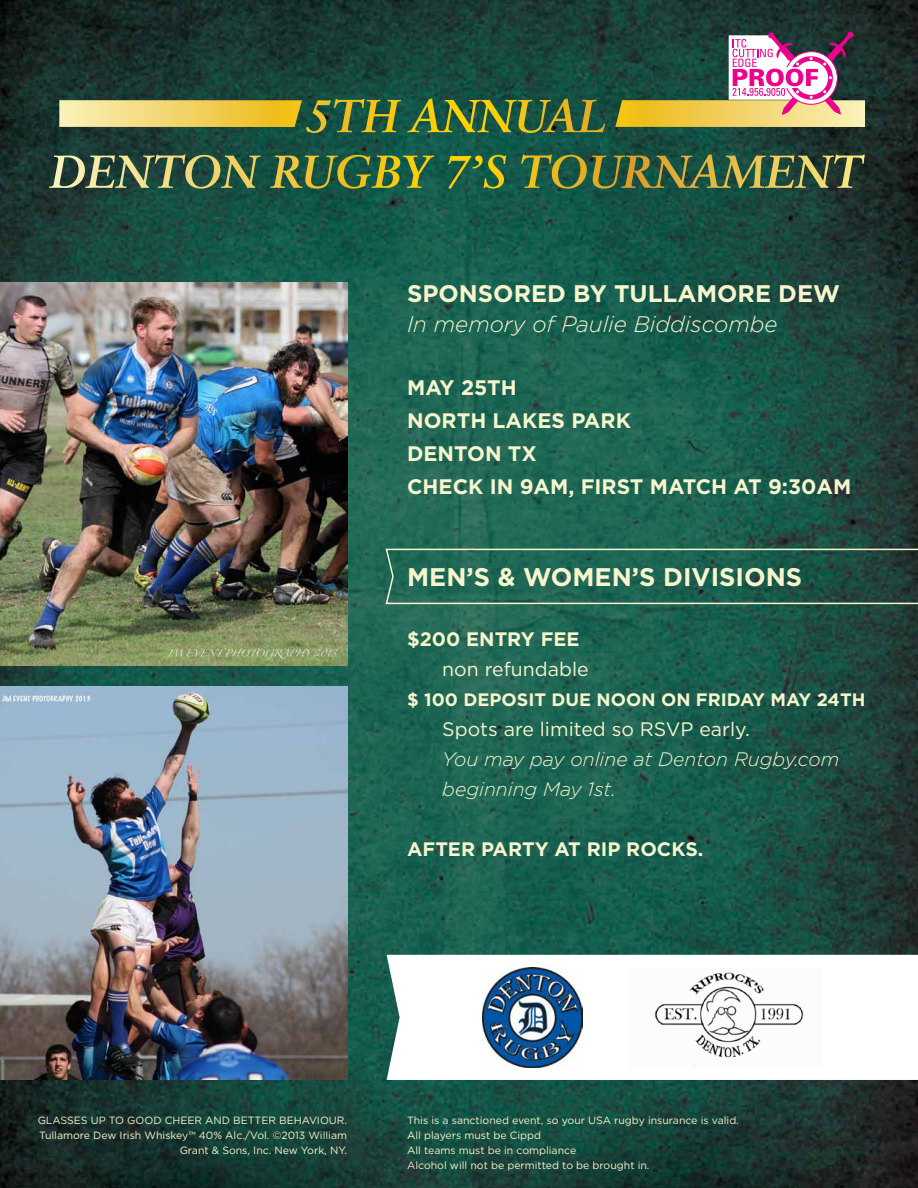
<style>
.page{position:relative;width:918px;height:1188px;background:#fff}
.page>*{position:absolute;margin:0;border:0;box-sizing:border-box;transform-origin:0 0}
.t1{font:700 25.5px "Gotham";color:#f6f5cd}
.t2{font:700 24px "Gotham";color:#f6f5cd}
.t3{font:italic 300 22.5px "Gotham";color:#f6f5cd}
.t4{font:700 21px/33px "Gotham";color:#f6f5cd}
.t5{font:italic 300 19.5px/30px "Gotham";color:#f6f5cd}
.t6{font:19.5px "Gotham";color:#f6f5cd}
.t7{font:700 19.5px "Gotham";color:#f6f5cd}
.t8{font:700 18px "Gotham";color:#f6f5cd}
.t9{font:10.5px/15px "Gotham";color:#f6f5cd}
</style>
<div class="page">
<img style="left:0;top:0;width:918px;height:1188px">
<svg style="left:59px;top:100px;width:243px;height:27px;background:#edd065"></svg>
<svg style="left:334px;top:99px;width:271px;height:33px;background:#577336"></svg>
<svg style="left:385px;top:548px;width:533px;height:57px;background:#296454"></svg>
<svg style="left:387px;top:955px;width:531px;height:125px"></svg>
<img style="left:0;top:282px;width:348px;height:384px">
<img style="left:0;top:686px;width:347px;height:394px">
<img style="left:483px;top:968px;width:99px;height:99px">
<img style="left:629px;top:969px;width:192px;height:98px">
<svg style="left:615px;top:32px;width:250px;height:95px;background:#8f826e"></svg>
<h2 class="t2" style="left:407px;top:280px;width:434px">SPONSORED BY TULLAMORE DEW</h2>
<h3 class="t3" style="left:407px;top:312px;width:372px">In memory of Paulie Biddiscombe</h3>
<h3 class="t4" style="left:407px;top:371px;width:446px">MAY 25TH<br>NORTH LAKES PARK<br>DENTON TX<br>CHECK IN 9AM, FIRST MATCH AT 9:30AM</h3>
<h1 class="t1" style="left:407px;top:562px;width:397px">MEN’S &amp; WOMEN’S DIVISIONS</h1>
<h3 class="t7" style="left:407px;top:627px;width:174px">$200 ENTRY FEE</h3>
<h3 class="t6" style="left:442px;top:658px;width:148px">non refundable</h3>
<h3 class="t8" style="left:407px;top:689px;width:460px">$ 100 DEPOSIT DUE NOON ON FRIDAY MAY 24TH</h3>
<h3 class="t6" style="left:442px;top:718px;width:309px">Spots are limited so RSVP early.</h3>
<h3 class="t5" style="left:442px;top:744px;width:399px">You may pay online at Denton Rugby.com beginning May 1st.</h3>
<h3 class="t7" style="left:407px;top:837px;width:298px">AFTER PARTY AT RIP ROCKS.</h3>
<p class="t9" style="left:38px;top:1113px;width:311px;text-align:right">GLASSES UP TO GOOD CHEER AND BETTER BEHAVIOUR.<br>Tullamore Dew Irish Whiskey™ 40% Alc./Vol. ©2013 William<br>Grant &amp; Sons, Inc. New York, NY.</p>
<p class="t9" style="left:407px;top:1113px;width:333px">This is a sanctioned event, so your USA rugby insurance is valid.<br>All players must be Cippd<br>All teams must be in compliance<br>Alcohol will not be permitted to be brought in.</p>
</div>
